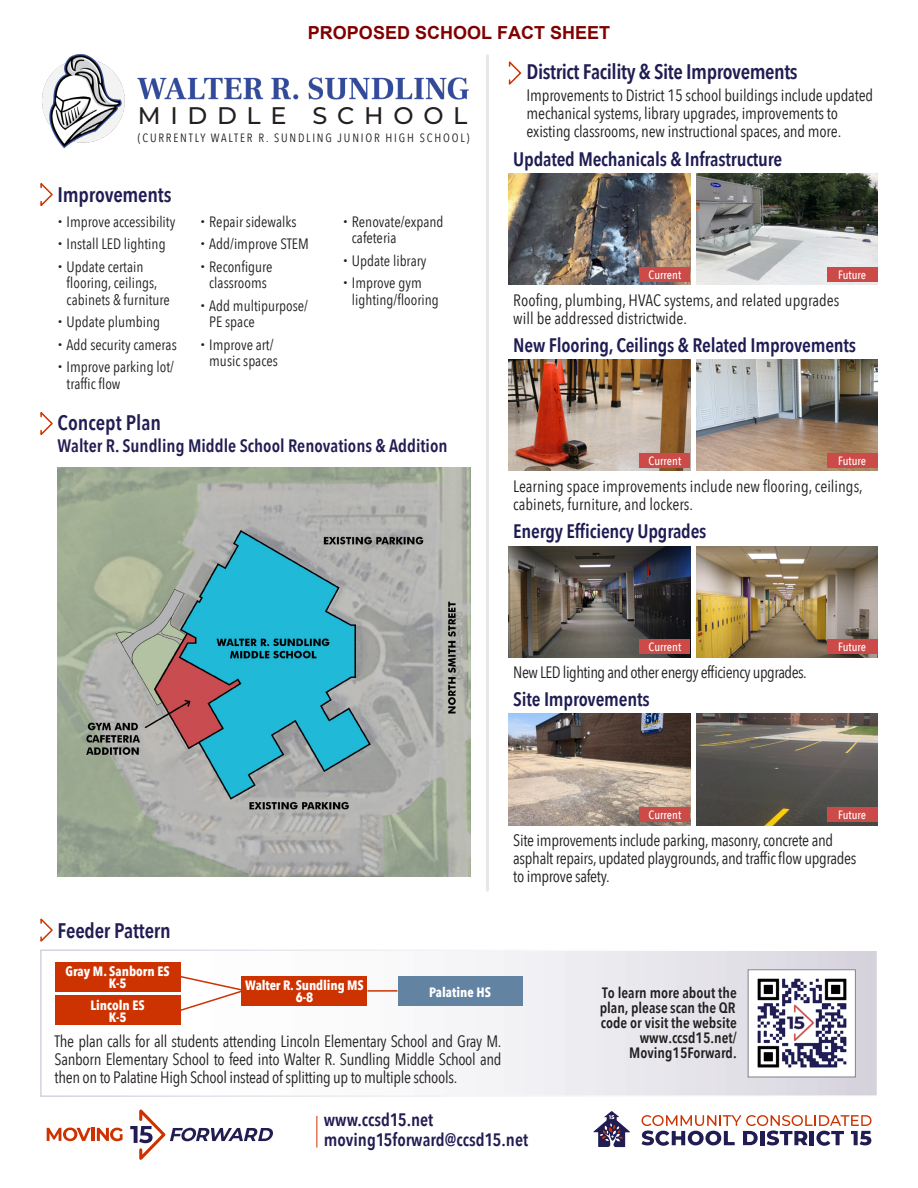
<style>
.page{position:relative;width:918px;height:1188px;background:#fff}
.page>*{position:absolute;margin:0;border:0;box-sizing:border-box;transform-origin:0 0}
.sub_head{font:500 24px "Montserrat";letter-spacing:.405em;color:#231f20}
.sub_head-2{font:600 21px "Avenir Next Condensed";letter-spacing:-.02em;color:#211c52}
.sub_head-3{font:600 21px "Avenir Next Condensed";color:#221d52}
.t1{font:600 19.5px "Avenir Next Condensed";letter-spacing:-.01em;color:#1f1c54}
.sub_head-4{font:600 18px "Avenir Next Condensed";color:#221d52}
.t2{font:600 18px/19.5px "Avenir Next Condensed";color:#211c52}
.t3{font:700 18px "Arial";color:#800000}
.body_text{font:16.5px/18px "Avenir Next Condensed";letter-spacing:-.01em;color:#231f20}
.body_text-2{font:16.5px "Avenir Next Condensed";letter-spacing:-.03em;color:#231f20}
.t4{font:15px/16.5px "Avenir Next Condensed";color:#231f20}
.inside_box{font:600 15px/15px "Avenir Next Condensed";color:#231f20;text-align:right}
.inside_box-2{font:700 13.5px/12px "Avenir Next Condensed";color:#fff;text-align:center}
.t5{font:500 12px "Avenir Next Condensed";color:#fff}
.sub_head-5{font:12px "Avenir Next Condensed";letter-spacing:.15em;color:#231f20}
</style>
<div class="page">
<hr style="left:486px;top:56px;width:3px;height:834px;background:#e6e7e9">
<svg style="left:508px;top:61px;width:14px;height:24px"></svg>
<img style="left:509px;top:546px;width:181px;height:112px">
<img style="left:509px;top:714px;width:181px;height:111px">
<img style="left:509px;top:174px;width:181px;height:111px">
<img style="left:509px;top:360px;width:181px;height:111px">
<img style="left:696px;top:546px;width:182px;height:112px">
<img style="left:696px;top:714px;width:182px;height:111px">
<img style="left:696px;top:174px;width:182px;height:111px">
<img style="left:696px;top:360px;width:182px;height:111px">
<div style="left:640px;top:807px;width:50px;height:14px;background:#cc4a47"></div>
<div style="left:640px;top:639px;width:50px;height:14px;background:#cc4a47"></div>
<div style="left:640px;top:267px;width:50px;height:14px;background:#cc4a47"></div>
<div style="left:640px;top:453px;width:50px;height:14px;background:#cc4a47"></div>
<div style="left:827px;top:807px;width:51px;height:14px;background:#cc4a47"></div>
<div style="left:827px;top:639px;width:51px;height:14px;background:#cc4a47"></div>
<div style="left:827px;top:267px;width:51px;height:14px;background:#cc4a47"></div>
<div style="left:827px;top:453px;width:51px;height:14px;background:#cc4a47"></div>
<svg style="left:642px;top:1115px;width:230px;height:31px"></svg>
<svg style="left:593px;top:1111px;width:37px;height:36px"></svg>
<hr style="left:316px;top:1116px;width:1px;height:32px;background:#c30">
<svg style="left:47px;top:1127px;width:76px;height:14px"></svg>
<svg style="left:130px;top:1109px;width:143px;height:51px"></svg>
<div style="left:41px;top:950px;width:837px;height:146px;background:linear-gradient(to right,#fff,#dcd9e2)"></div>
<div style="left:40px;top:950px;width:838px;height:147px;border:2px solid #fff"></div>
<svg style="left:40px;top:183px;width:13px;height:23px"></svg>
<svg style="left:40px;top:918px;width:13px;height:24px"></svg>
<img style="left:58px;top:467px;width:412px;height:410px">
<svg style="left:40px;top:412px;width:13px;height:23px"></svg>
<svg style="left:179px;top:975px;width:66px;height:37px"></svg>
<hr style="left:368px;top:990px;width:29px;height:2px;background:#c30">
<div style="left:242px;top:976px;width:126px;height:30px;background:#c30"></div>
<div style="left:398px;top:976px;width:125px;height:30px;background:#6383a3"></div>
<div style="left:55px;top:962px;width:126px;height:30px;background:#c30"></div>
<div style="left:55px;top:995px;width:126px;height:30px;background:#c30"></div>
<img style="left:42px;top:54px;width:427px;height:95px">
<div style="left:133px;top:105px;width:338px;height:23px;background:#fff"></div>
<img style="left:750px;top:971px;width:104px;height:104px">
<div style="left:748px;top:969px;width:108px;height:108px;border:1px solid #808285"></div>
<p class="t3" style="left:308px;top:20px;width:304px">PROPOSED SCHOOL FACT SHEET</p>
<p class="sub_head" style="left:138px;top:99px;width:331px">MIDDLE SCHOOL</p>
<p class="sub_head-5" style="left:138px;top:128px;width:333px">(CURRENTLY WALTER R. SUNDLING JUNIOR HIGH SCHOOL)</p>
<p class="sub_head-2" style="left:58px;top:177px;width:115px">Improvements</p>
<p class="t4" style="left:67px;top:213px;width:110px">Improve accessibility</p>
<p class="t4" style="left:67px;top:235px;width:101px">Install LED lighting</p>
<p class="t4" style="left:67px;top:258px;width:105px">Update certain flooring, ceilings, cabinets &amp; furniture</p>
<p class="t4" style="left:67px;top:313px;width:95px">Update plumbing</p>
<p class="t4" style="left:67px;top:336px;width:112px">Add security cameras</p>
<p class="t4" style="left:67px;top:358px;width:109px">Improve parking lot/ traffic flow</p>
<p class="t4" style="left:209px;top:213px;width:89px">Repair sidewalks</p>
<p class="t4" style="left:209px;top:235px;width:101px">Add/improve STEM</p>
<p class="t4" style="left:209px;top:258px;width:65px">Reconfigure classrooms</p>
<p class="t4" style="left:209px;top:297px;width:100px">Add multipurpose/<br>PE space</p>
<p class="t4" style="left:209px;top:336px;width:70px">Improve art/ music spaces</p>
<p class="t4" style="left:352px;top:213px;width:93px">Renovate/expand cafeteria</p>
<p class="t4" style="left:352px;top:252px;width:76px">Update library</p>
<p class="t4" style="left:352px;top:274px;width:88px">Improve gym lighting/flooring</p>
<p class="sub_head-3" style="left:58px;top:404px;width:105px">Concept Plan</p>
<p class="sub_head-4" style="left:58px;top:431px;width:391px">Walter R. Sundling Middle School Renovations &amp; Addition</p>
<p class="sub_head-2" style="left:527px;top:54px;width:273px">District Facility &amp; Site Improvements</p>
<p class="body_text" style="left:527px;top:85px;width:348px">Improvements to District 15 school buildings include updated mechanical systems, library upgrades, improvements to existing classrooms, new instructional spaces, and more.</p>
<p class="t1" style="left:513px;top:142px;width:271px">Updated Mechanicals &amp; Infrastructure</p>
<p class="t5" style="left:649px;top:267px;width:34px">Current</p>
<p class="t5" style="left:838px;top:267px;width:29px">Future</p>
<p class="body_text" style="left:513px;top:290px;width:328px">Roofing, plumbing, HVAC systems, and related upgrades will be addressed districtwide.</p>
<p class="t1" style="left:513px;top:328px;width:344px">New Flooring, Ceilings &amp; Related Improvements</p>
<p class="t5" style="left:649px;top:453px;width:34px">Current</p>
<p class="t5" style="left:838px;top:453px;width:29px">Future</p>
<p class="body_text" style="left:513px;top:476px;width:351px">Learning space improvements include new flooring, ceilings, cabinets, furniture, and lockers.</p>
<p class="t1" style="left:513px;top:514px;width:195px">Energy Efficiency Upgrades</p>
<p class="t5" style="left:649px;top:639px;width:34px">Current</p>
<p class="body_text-2" style="left:513px;top:658px;width:295px">New LED lighting and other energy efficiency upgrades.</p>
<p class="t1" style="left:513px;top:682px;width:138px">Site Improvements</p>
<p class="t5" style="left:838px;top:639px;width:29px">Future</p>
<p class="t5" style="left:649px;top:807px;width:34px">Current</p>
<p class="t5" style="left:838px;top:807px;width:29px">Future</p>
<p class="body_text" style="left:513px;top:830px;width:345px">Site improvements include parking, masonry, concrete and asphalt repairs, updated playgrounds, and traffic flow upgrades to improve safety.</p>
<p class="sub_head-2" style="left:58px;top:912px;width:115px">Feeder Pattern</p>
<p class="inside_box-2" style="left:65px;top:965px;width:106px">Gray M. Sanborn ES<br>K-5</p>
<p class="inside_box-2" style="left:90px;top:999px;width:56px">Lincoln ES<br>K-5</p>
<p class="inside_box-2" style="left:245px;top:979px;width:120px">Walter R. Sundling MS<br>6-8</p>
<p class="inside_box-2" style="left:429px;top:986px;width:63px">Palatine HS</p>
<p class="body_text" style="left:55px;top:1031px;width:448px;text-align:justify">The plan calls for all students attending Lincoln Elementary School and Gray M.<br>Sanborn Elementary School to feed into Walter R. Sundling Middle School and then on to Palatine High School instead of splitting up to multiple schools.</p>
<p class="inside_box" style="left:600px;top:985px;width:139px">To learn more about the plan, please scan the QR code or visit the website www.ccsd15.net/<br>Moving15Forward.</p>
<p class="t2" style="left:324px;top:1110px;width:206px">www.ccsd15.net moving15forward@ccsd15.net</p>
</div>
